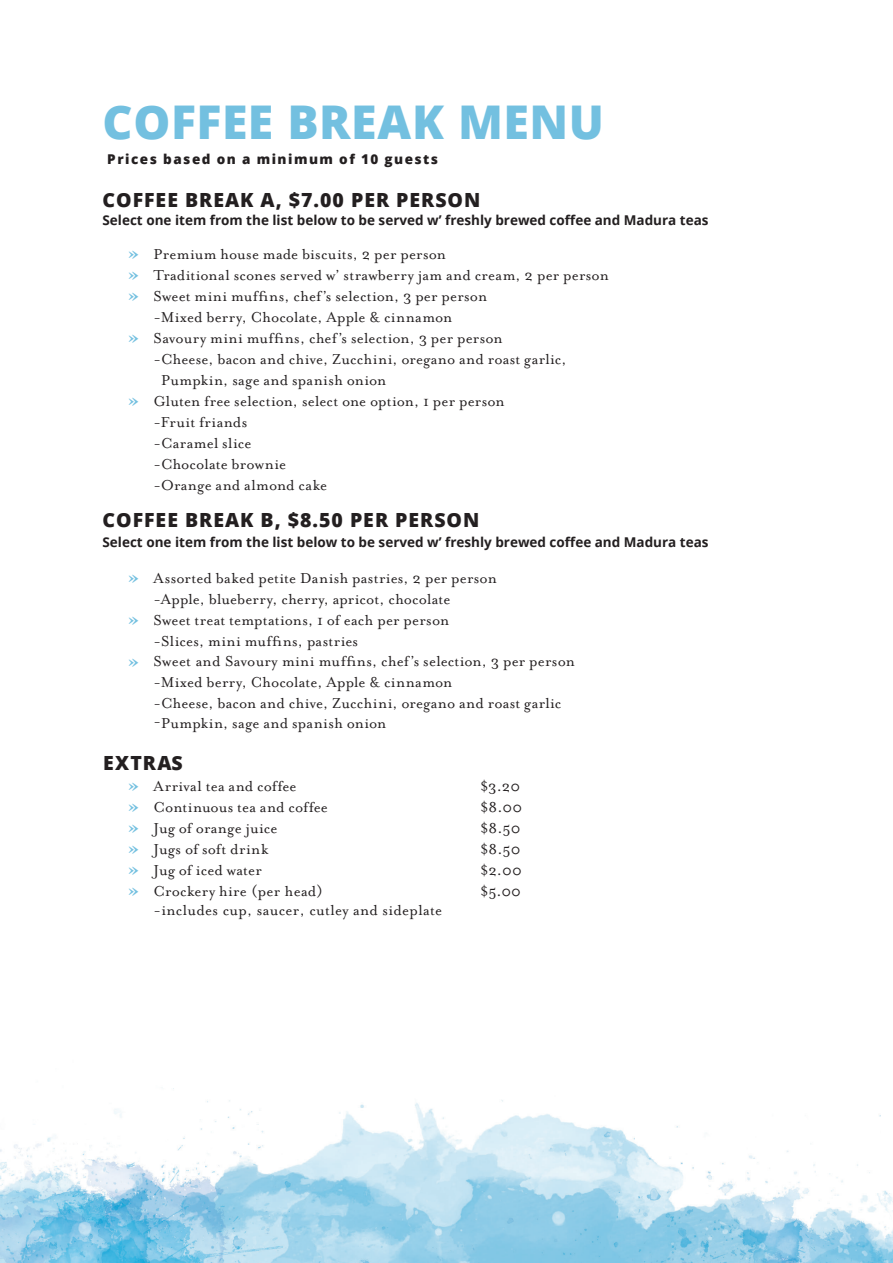
<style>
.page{position:relative;width:893px;height:1263px;background:#fff}
.page>*{position:absolute;margin:0;border:0;box-sizing:border-box;transform-origin:0 0}
.t1{font:800 46.5px "Open Sans";letter-spacing:.01em;color:#73c0e0}
.t2{font:700 21px "Mrs Eaves";color:#73c0e0}
.t3{font:800 19.5px "Open Sans";letter-spacing:.05em;color:#231f20}
.t4{font:16.5px/21px "Mrs Eaves Roman";letter-spacing:.015em;color:#231f20}
.t5{font:700 13.5px "Open Sans";color:#231f20}
.t6{font:800 13.5px "Open Sans";letter-spacing:.11em;color:#231f20}
.s1{font-family:"Mrs Eaves";font-weight:700;font-size:21px;color:#73c0e0}
</style>
<div class="page">
<img style="left:0;top:1088px;width:893px;height:175px">
<h1 class="t1" style="left:103px;top:87px;width:503px">COFFEE BREAK MENU</h1>
<p class="t6" style="left:107px;top:149px;width:332px">Prices based on a minimum of 10 guests</p>
<p class="t3" style="left:103px;top:185px;width:379px">COFFEE BREAK A, $7.00 PER PERSON</p>
<p class="t5" style="left:103px;top:211px;width:608px">Select one item from the list below to be served w’ freshly brewed coffee and Madura teas</p>
<p class="t4" style="left:128px;top:244px;width:319px"><span class="s1">»</span> Premium house made biscuits, 2 per person</p>
<p class="t4" style="left:128px;top:265px;width:482px"><span class="s1">»</span> Traditional scones served w’ strawberry jam and cream, 2 per person</p>
<p class="t4" style="left:128px;top:286px;width:361px"><span class="s1">»</span> Sweet mini muffins, chef’s selection, 3 per person</p>
<p class="t4" style="left:154px;top:307px;width:300px">-Mixed berry, Chocolate, Apple &amp; cinnamon</p>
<p class="t4" style="left:128px;top:328px;width:376px"><span class="s1">»</span> Savoury mini muffins, chef’s selection, 3 per person</p>
<p class="t4" style="left:154px;top:349px;width:415px">-Cheese, bacon and chive, Zucchini, oregano and roast garlic,</p>
<p class="t4" style="left:161px;top:370px;width:227px">Pumpkin, sage and spanish onion</p>
<p class="t4" style="left:154px;top:391px;width:353px;text-indent:-26px"><span class="s1">»</span> Gluten free selection, select one option, 1 per person -Fruit friands<br>-Caramel slice<br>-Chocolate brownie<br>-Orange and almond cake</p>
<p class="t3" style="left:103px;top:505px;width:378px">COFFEE BREAK B, $8.50 PER PERSON</p>
<p class="t5" style="left:103px;top:533px;width:608px">Select one item from the list below to be served w’ freshly brewed coffee and Madura teas</p>
<p class="t4" style="left:128px;top:568px;width:370px"><span class="s1">»</span> Assorted baked petite Danish pastries, 2 per person</p>
<p class="t4" style="left:154px;top:589px;width:298px">-Apple, blueberry, cherry, apricot, chocolate</p>
<p class="t4" style="left:128px;top:610px;width:323px"><span class="s1">»</span> Sweet treat temptations, 1 of each per person</p>
<p class="t4" style="left:154px;top:631px;width:206px">-Slices, mini muffins, pastries</p>
<p class="t2" style="left:128px;top:648px;width:13px">»</p>
<p class="t4" style="left:154px;top:651px;width:423px">Sweet and Savoury mini muffins, chef’s selection, 3 per person -Mixed berry, Chocolate, Apple &amp; cinnamon<br>-Cheese, bacon and chive, Zucchini, oregano and roast garlic</p>
<p class="t4" style="left:154px;top:711px;width:9px">-</p>
<p class="t4" style="left:161px;top:713px;width:227px">Pumpkin, sage and spanish onion</p>
<p class="t3" style="left:103px;top:748px;width:81px">EXTRAS</p>
<p class="t4" style="left:128px;top:775px;width:170px"><span class="s1">»</span> Arrival tea and coffee</p>
<p class="t4" style="left:481px;top:775px;width:41px">$3.20</p>
<p class="t4" style="left:128px;top:796px;width:201px"><span class="s1">»</span> Continuous tea and coffee</p>
<p class="t4" style="left:481px;top:796px;width:43px">$8.00</p>
<p class="t4" style="left:128px;top:817px;width:151px"><span class="s1">»</span> Jug of orange juice</p>
<p class="t4" style="left:481px;top:817px;width:42px">$8.50</p>
<p class="t4" style="left:128px;top:838px;width:142px"><span class="s1">»</span> Jugs of soft drink</p>
<p class="t4" style="left:481px;top:838px;width:42px">$8.50</p>
<p class="t4" style="left:128px;top:859px;width:135px"><span class="s1">»</span> Jug of iced water</p>
<p class="t4" style="left:481px;top:859px;width:43px">$2.00</p>
<p class="t4" style="left:154px;top:881px;width:290px;line-height:19.8px;text-indent:-26px"><span class="s1">»</span> Crockery hire (per head)<br>-includes cup, saucer, cutley and sideplate</p>
<p class="t4" style="left:481px;top:880px;width:42px">$5.00</p>
</div>
